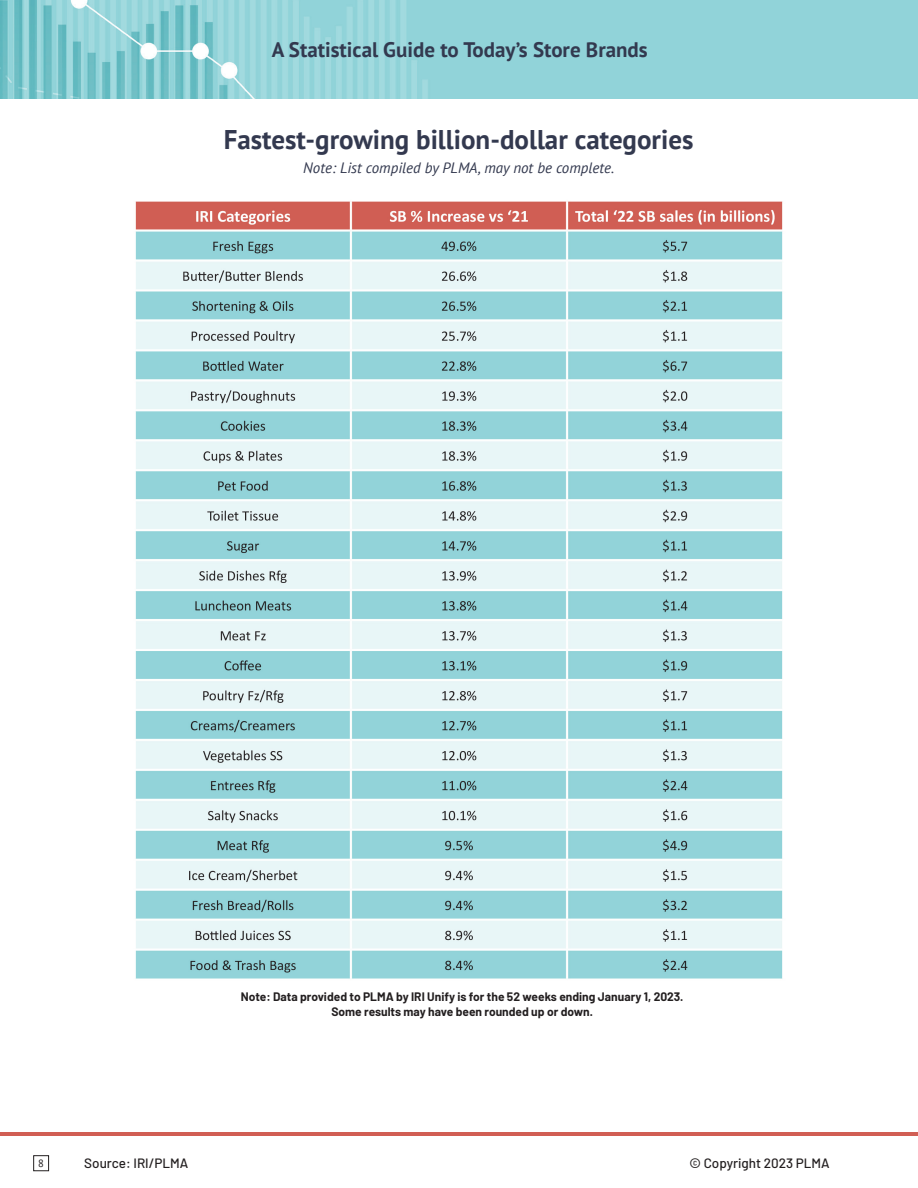
<style>
.page{position:relative;width:918px;height:1188px;background:#fff}
.page>*{position:absolute;margin:0;border:0;box-sizing:border-box;transform-origin:0 0}
.Blue_Subhead{font:700 27px "PT Sans";color:#33394f}
.t1{font:700 21px "PT Sans";color:#33394f}
.Blue_Subhead-2{font:italic 15px "PT Sans";color:#33394f}
.t2{font:500 13.5px "Barlow";color:#231f20}
.Blue_Subhead-3{font:700 12px/14.4px "Barlow";color:#231f20;text-align:center}
.t3{font:10.5px "PT Sans";color:#231f20}
</style>
<div class="page">
<img style="left:0;top:0;width:918px;height:98px">
<hr style="left:0;top:1132px;width:918px;height:3px;background:#d15e54">
<div style="left:33px;top:1155px;width:16px;height:16px;border:1px solid #231f20"></div>
<img style="left:135px;top:201px;width:648px;height:778px">
<p class="t1" style="left:272px;top:36px;width:378px">A Statistical Guide to Today’s Store Brands</p>
<p class="Blue_Subhead" style="left:224px;top:122px;width:471px">Fastest-growing billion-dollar categories</p>
<p class="Blue_Subhead-2" style="left:303px;top:158px;width:312px">Note: List compiled by PLMA, may not be complete.</p>
<p class="Blue_Subhead-3" style="left:241px;top:989px;width:444px">Note: Data provided to PLMA by IRI Unify is for the 52 weeks ending January 1, 2023.<br>Some results may have been rounded up or down.</p>
<p class="t3" style="left:38px;top:1157px;width:7px">8</p>
<p class="t2" style="left:84px;top:1154px;width:106px">Source: IRI/PLMA</p>
<p class="t2" style="left:689px;top:1154px;width:142px">© Copyright 2023 PLMA</p>
</div>
